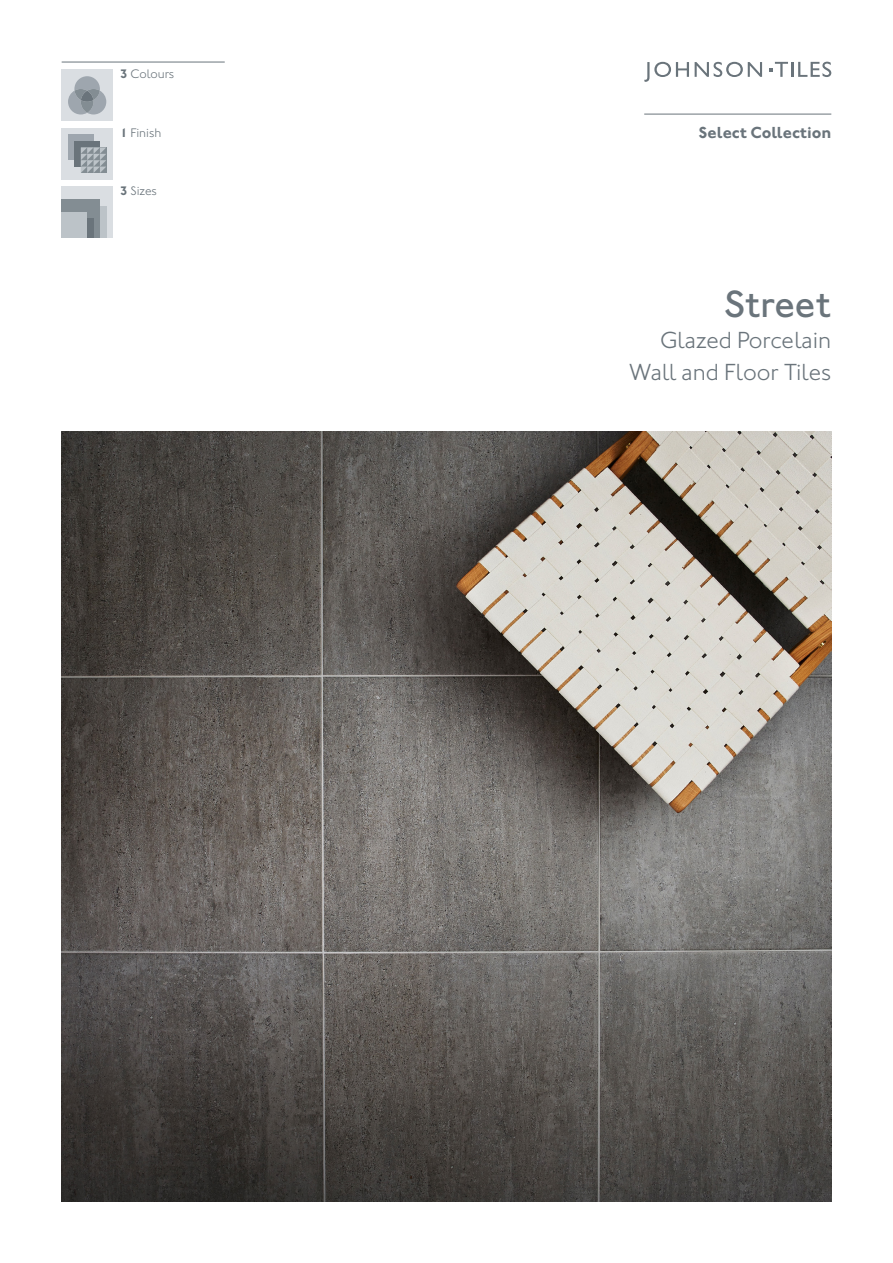
<style>
.page{position:relative;width:893px;height:1263px;background:#fff}
.page>*{position:absolute;margin:0;border:0;box-sizing:border-box;transform-origin:0 0}
.t1{font:500 39px "Johnston ITC Std";letter-spacing:-.005em;color:#6a747b}
.t2{font:300 24px "Johnston ITC Std";color:#6a747b}
.t3{font:700 16.5px "Johnston ITC Std";color:#6a747b}
.t4{font:300 12.75px "Johnston ITC Std";color:#6a747b}
.s1{font-weight:700}
</style>
<div class="page">
<hr style="left:62px;top:62px;width:163px;height:1px;background:#6a747b">
<div style="left:62px;top:187px;width:51px;height:51px;background:#dadee2"></div>
<div style="left:100px;top:206px;width:6px;height:32px;background:#bcc3c8"></div>
<div style="left:62px;top:200px;width:38px;height:38px;background:#838d93"></div>
<div style="left:62px;top:212px;width:25px;height:26px;background:#bcc3c8"></div>
<div style="left:87px;top:219px;width:7px;height:19px;background:#6a747b"></div>
<div style="left:62px;top:70px;width:51px;height:51px;background:#dadee2"></div>
<svg style="left:68px;top:76px;width:38px;height:38px"></svg>
<div style="left:62px;top:128px;width:51px;height:51px;background:#dadee2"></div>
<div style="left:68px;top:135px;width:26px;height:25px;background:#9ea6ae"></div>
<div style="left:74px;top:141px;width:26px;height:26px;background:#6a747b"></div>
<svg style="left:81px;top:147px;width:25px;height:26px"></svg>
<img style="left:62px;top:432px;width:769px;height:769px">
<hr style="left:644px;top:114px;width:187px;height:1px;background:#6a747b">
<svg style="left:769px;top:62px;width:62px;height:15px"></svg>
<svg style="left:695px;top:62px;width:67px;height:15px"></svg>
<svg style="left:644px;top:62px;width:45px;height:20px"></svg>
<p class="t4" style="left:120px;top:67px;width:56px"><span class="s1">3</span> Colours</p>
<p class="t4" style="left:120px;top:125px;width:43px"><span class="s1">1</span> Finish</p>
<p class="t4" style="left:120px;top:184px;width:38px"><span class="s1">3</span> Sizes</p>
<p class="t3" style="left:698px;top:123px;width:134px">Select Collection</p>
<p class="t1" style="left:723px;top:281px;width:109px">Street</p>
<p class="t2" style="left:660px;top:326px;width:173px">Glazed Porcelain</p>
<p class="t2" style="left:629px;top:357px;width:204px">Wall and Floor Tiles</p>
</div>
